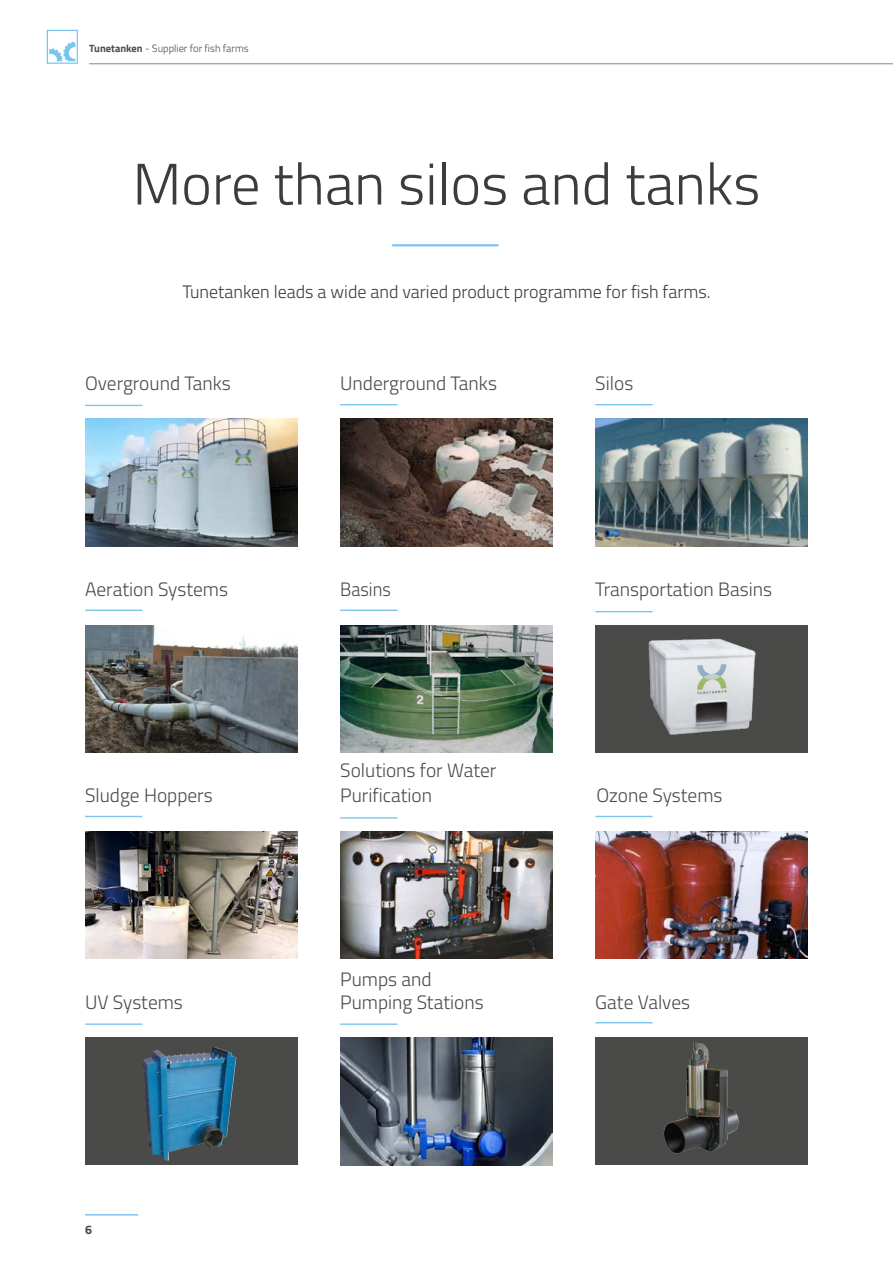
<style>
.page{position:relative;width:893px;height:1263px;background:#fff}
.page>*{position:absolute;margin:0;border:0;box-sizing:border-box;transform-origin:0 0}
.t1{font:300 58.5px "Titillium Web";color:#3c3c3b}
.t2{font:300 19.35px/23.2px "Titillium Web";color:#4a4a49}
.t3{font:300 19.35px "Titillium Web";color:#4a4a49;scale:.94 1}
.t4{font:300 18px "Titillium Web";color:#3c3c3b}
.t5{font:700 12.45px "Titillium Web";color:#4a4a49}
.t6{font:300 10.5px "Titillium Web";color:#4a4a49}
.s1{font-weight:700}
</style>
<div class="page">
<hr style="left:89px;top:64px;width:804px;height:1px;background:#878787">
<svg style="left:47px;top:30px;width:31px;height:34px"></svg>
<hr style="left:85px;top:1214px;width:53px;height:1px;background:#7bc5ef">
<hr style="left:340px;top:1023px;width:57px;height:2px;background:#7bc5ef">
<hr style="left:85px;top:1023px;width:57px;height:2px;background:#7bc5ef">
<div style="left:85px;top:1037px;width:213px;height:128px;background:#4a4a49"></div>
<img style="left:143px;top:1049px;width:69px;height:112px">
<img style="left:340px;top:831px;width:213px;height:128px">
<hr style="left:595px;top:1022px;width:58px;height:1px;background:#7bc5ef">
<img style="left:340px;top:625px;width:213px;height:128px">
<hr style="left:595px;top:816px;width:58px;height:1px;background:#7bc5ef">
<hr style="left:85px;top:609px;width:57px;height:2px;background:#7bc5ef">
<hr style="left:85px;top:816px;width:57px;height:1px;background:#7bc5ef">
<img style="left:85px;top:831px;width:213px;height:128px">
<hr style="left:340px;top:609px;width:57px;height:2px;background:#7bc5ef">
<div style="left:595px;top:1037px;width:213px;height:128px;background:#4a4a49"></div>
<img style="left:664px;top:1043px;width:65px;height:110px">
<hr style="left:595px;top:404px;width:58px;height:1px;background:#7bc5ef">
<img style="left:595px;top:419px;width:213px;height:127px">
<hr style="left:340px;top:817px;width:57px;height:2px;background:#7bc5ef">
<hr style="left:595px;top:611px;width:58px;height:1px;background:#7bc5ef">
<div style="left:595px;top:625px;width:213px;height:128px;background:#4a4a49"></div>
<img style="left:648px;top:638px;width:108px;height:97px">
<img style="left:340px;top:1037px;width:213px;height:128px">
<hr style="left:340px;top:404px;width:57px;height:1px;background:#7bc5ef">
<img style="left:340px;top:419px;width:213px;height:127px">
<img style="left:595px;top:831px;width:213px;height:128px">
<img style="left:85px;top:625px;width:213px;height:128px">
<hr style="left:392px;top:244px;width:107px;height:2px;background:#7bc5ef">
<img style="left:85px;top:419px;width:213px;height:127px">
<hr style="left:85px;top:405px;width:57px;height:1px;background:#7bc5ef">
<p class="t6" style="left:89px;top:41px;width:161px"><span class="s1">Tunetanken</span> - Supplier for fish farms</p>
<h1 class="t1" style="left:133px;top:142px;width:629px">More than silos and tanks</h1>
<p class="t4" style="left:182px;top:279px;width:530px">Tunetanken leads a wide and varied product programme for fish farms.</p>
<p class="t2" style="left:85px;top:370px;width:147px">Overground Tanks</p>
<p class="t2" style="left:340px;top:370px;width:158px">Underground Tanks</p>
<p class="t2" style="left:595px;top:370px;width:40px">Silos</p>
<p class="t2" style="left:85px;top:577px;width:145px">Aeration Systems</p>
<p class="t3" style="left:340px;top:575px;width:55px">Basins</p>
<p class="t2" style="left:595px;top:577px;width:178px">Transportation Basins</p>
<p class="t2" style="left:85px;top:783px;width:129px">Sludge Hoppers</p>
<p class="t2" style="left:340px;top:757px;width:158px;line-height:24.9px">Solutions for Water<br>Purification</p>
<p class="t2" style="left:596px;top:783px;width:128px">Ozone Systems</p>
<p class="t2" style="left:85px;top:989px;width:99px">UV Systems</p>
<p class="t2" style="left:340px;top:966px;width:145px">Pumps and<br>Pumping Stations</p>
<p class="t2" style="left:595px;top:989px;width:96px">Gate Valves</p>
<p class="t5" style="left:85px;top:1220px;width:8px">6</p>
</div>
